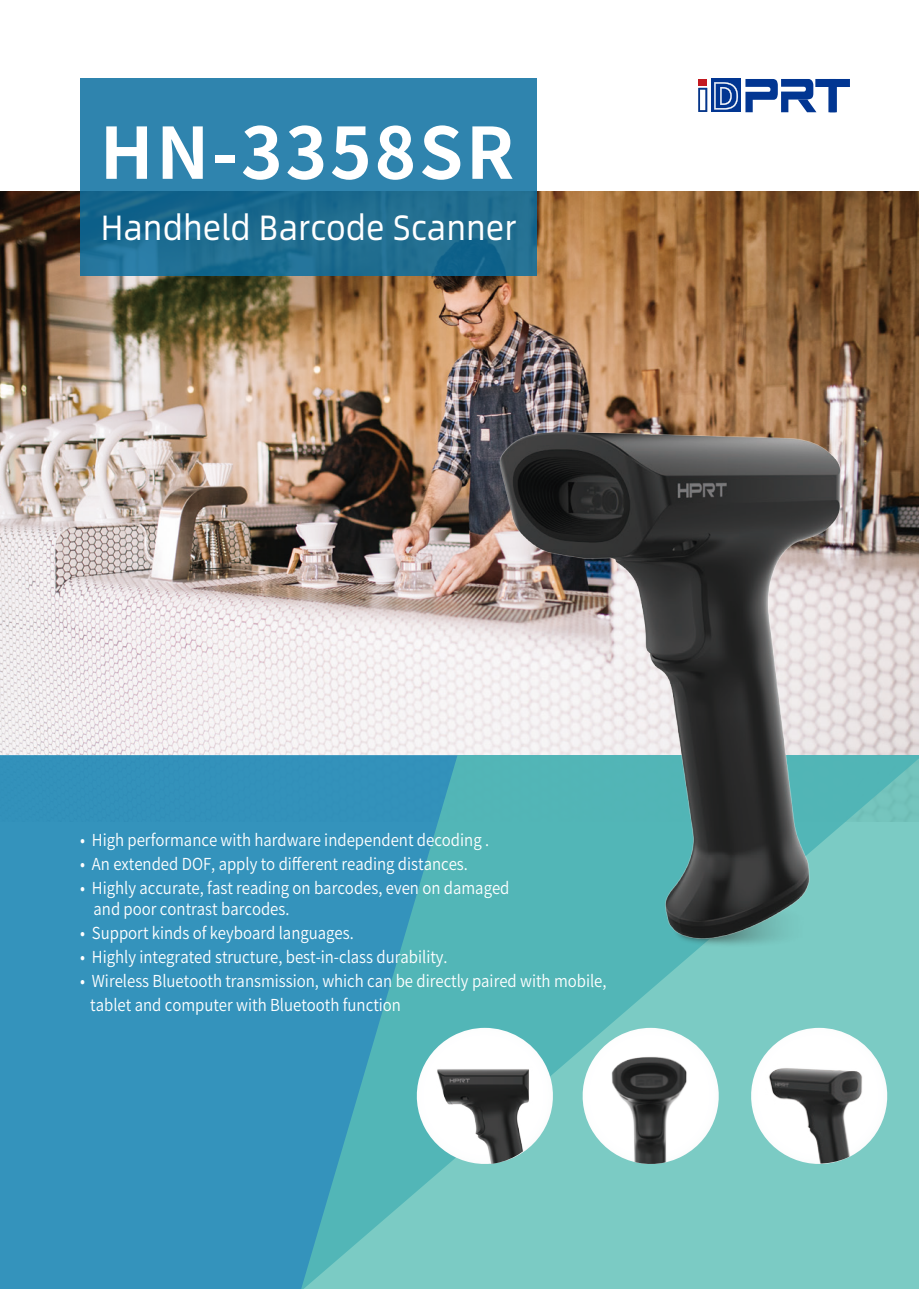
<style>
.page{position:relative;width:919px;height:1289px;background:#fff}
.page>*{position:absolute;margin:0;border:0;box-sizing:border-box;transform-origin:0 0}
.t1{font:700 70.8px "Source Han Sans CN";letter-spacing:.04em;color:#fff}
.t2{font:35.1px "Alibaba Sans";color:#fff;scale:.91 1}
.t3{font:16.5px/21px "Source Han Sans CN";color:#fff;scale:.91 1}
</style>
<div class="page">
<img style="left:0;top:191px;width:918px;height:564px">
<div style="left:0;top:755px;width:301px;height:533px;background:#3493bc"></div>
<svg style="left:301px;top:755px;width:617px;height:533px;background:#5eb6be"></svg>
<div style="left:711px;top:79px;width:30px;height:33px;background:#023692"></div>
<svg style="left:714px;top:82px;width:24px;height:28px"></svg>
<div style="left:698px;top:79px;width:9px;height:6px;background:#c31920"></div>
<svg style="left:698px;top:88px;width:9px;height:24px"></svg>
<svg style="left:745px;top:79px;width:104px;height:33px"></svg>
<svg style="left:80px;top:78px;width:456px;height:198px;background:#2779a1"></svg>
<img style="left:624px;top:850px;width:277px;height:152px">
<svg style="left:407px;top:1027px;width:155px;height:146px"></svg>
<img style="left:734px;top:1016px;width:168px;height:157px">
<img style="left:405px;top:1037px;width:155px;height:137px">
<img style="left:573px;top:1027px;width:155px;height:146px">
<img style="left:451px;top:403px;width:430px;height:555px">
<h1 class="t1" style="left:100px;top:113px;width:416px">HN-3358SR</h1>
<h2 class="t2" style="left:101px;top:201px;width:458px">Handheld Barcode Scanner</h2>
<p class="t3" style="left:80px;top:829px;width:451px">• High performance with hardware independent decoding .</p>
<p class="t3" style="left:80px;top:853px;width:427px">• An extended DOF, apply to different reading distances.</p>
<p class="t3" style="left:94px;top:877px;width:458px;text-indent:-13px">• Highly accurate, fast reading on barcodes, even on damaged and poor contrast barcodes.</p>
<p class="t3" style="left:80px;top:922px;width:302px">• Support kinds of keyboard languages.</p>
<p class="t3" style="left:80px;top:946px;width:405px">• Highly integrated structure, best-in-class durability.</p>
<p class="t3" style="left:90px;top:969px;width:569px;line-height:24px;text-indent:-10px">• Wireless Bluetooth transmission, which can be directly paired with mobile, tablet and computer with Bluetooth function</p>
</div>
